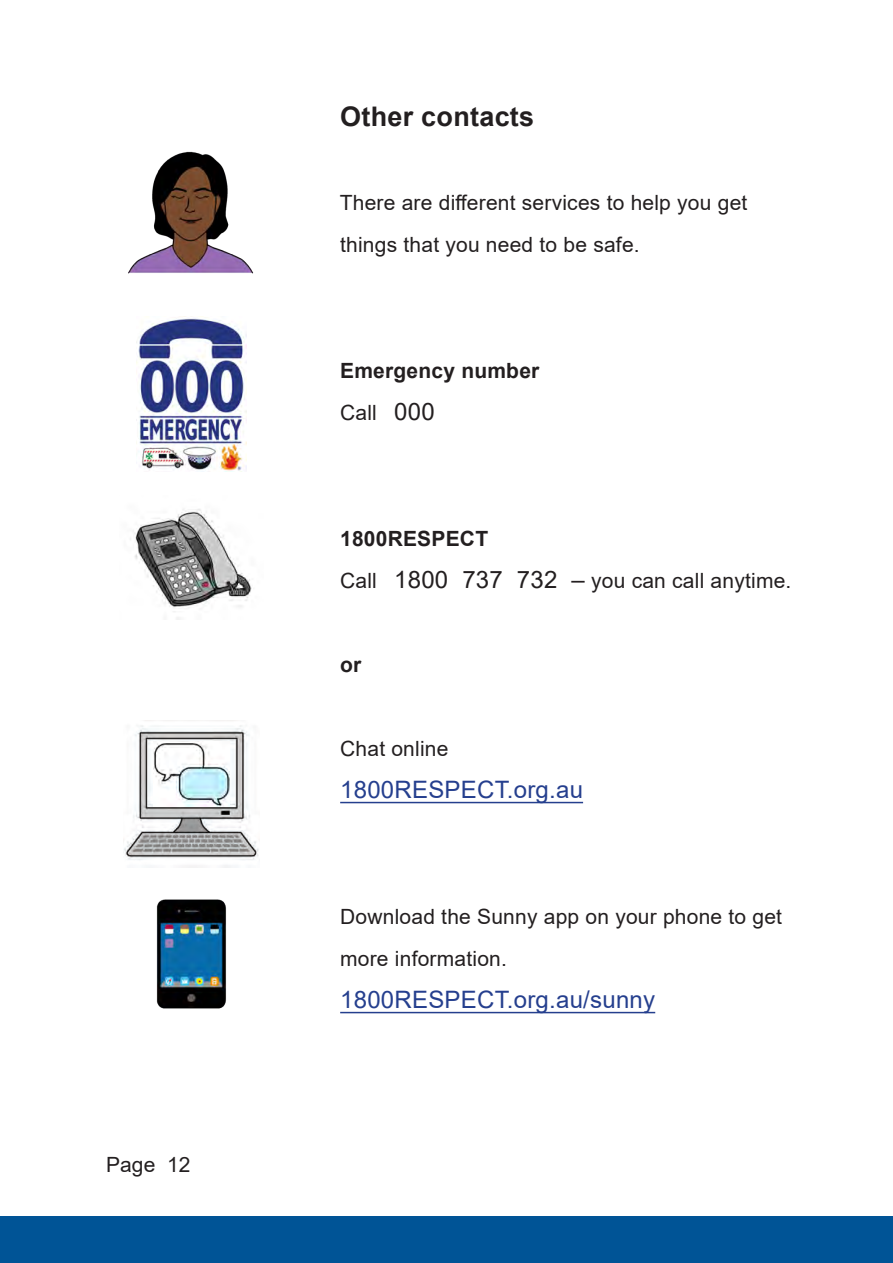
<style>
.page{position:relative;width:893px;height:1263px;background:#fff}
.page>*{position:absolute;margin:0;border:0;box-sizing:border-box;transform-origin:0 0}
.t1{font:700 27px "Arial";letter-spacing:.01em;color:#231f20}
.t2{font:24px "Arial";letter-spacing:.01em;color:#253f8e}
.t3{font:21px/42px "Arial";letter-spacing:.01em;color:#231f20}
.t4{font:700 21px "Arial";letter-spacing:.01em;color:#231f20}
.s1{font-size:24px}
</style>
<div class="page">
<div style="left:0;top:1216px;width:893px;height:47px;background:#005496"></div>
<hr style="left:340px;top:802px;width:243px;height:1px;background:#253f8e">
<hr style="left:340px;top:1012px;width:315px;height:1px;background:#253f8e">
<img style="left:128px;top:151px;width:126px;height:123px">
<img style="left:136px;top:316px;width:111px;height:156px">
<img style="left:130px;top:509px;width:122px;height:110px">
<img style="left:124px;top:725px;width:135px;height:142px">
<img style="left:154px;top:741px;width:75px;height:65px">
<img style="left:156px;top:899px;width:70px;height:110px">
<p class="t3" style="left:106px;top:1143px;width:86px">Page 12</p>
<h2 class="t1" style="left:340px;top:97px;width:196px">Other contacts</h2>
<p class="t3" style="left:340px;top:181px;width:409px">There are different services to help you get things that you need to be safe.</p>
<h3 class="t4" style="left:340px;top:356px;width:201px">Emergency number</h3>
<p class="t3" style="left:340px;top:391px;width:96px">Call <span class="s1">000</span></p>
<h3 class="t4" style="left:340px;top:524px;width:149px">1800RESPECT</h3>
<p class="t3" style="left:340px;top:559px;width:453px">Call <span class="s1">1800 737 732 –</span> you can call anytime.</p>
<p class="t4" style="left:340px;top:650px;width:23px">or</p>
<p class="t3" style="left:340px;top:727px;width:110px">Chat online</p>
<p class="t2" style="left:340px;top:773px;width:244px">1800RESPECT.org.au</p>
<p class="t3" style="left:340px;top:895px;width:443px">Download the Sunny app on your phone to get more information.</p>
<p class="t2" style="left:340px;top:983px;width:317px">1800RESPECT.org.au/sunny</p>
</div>
